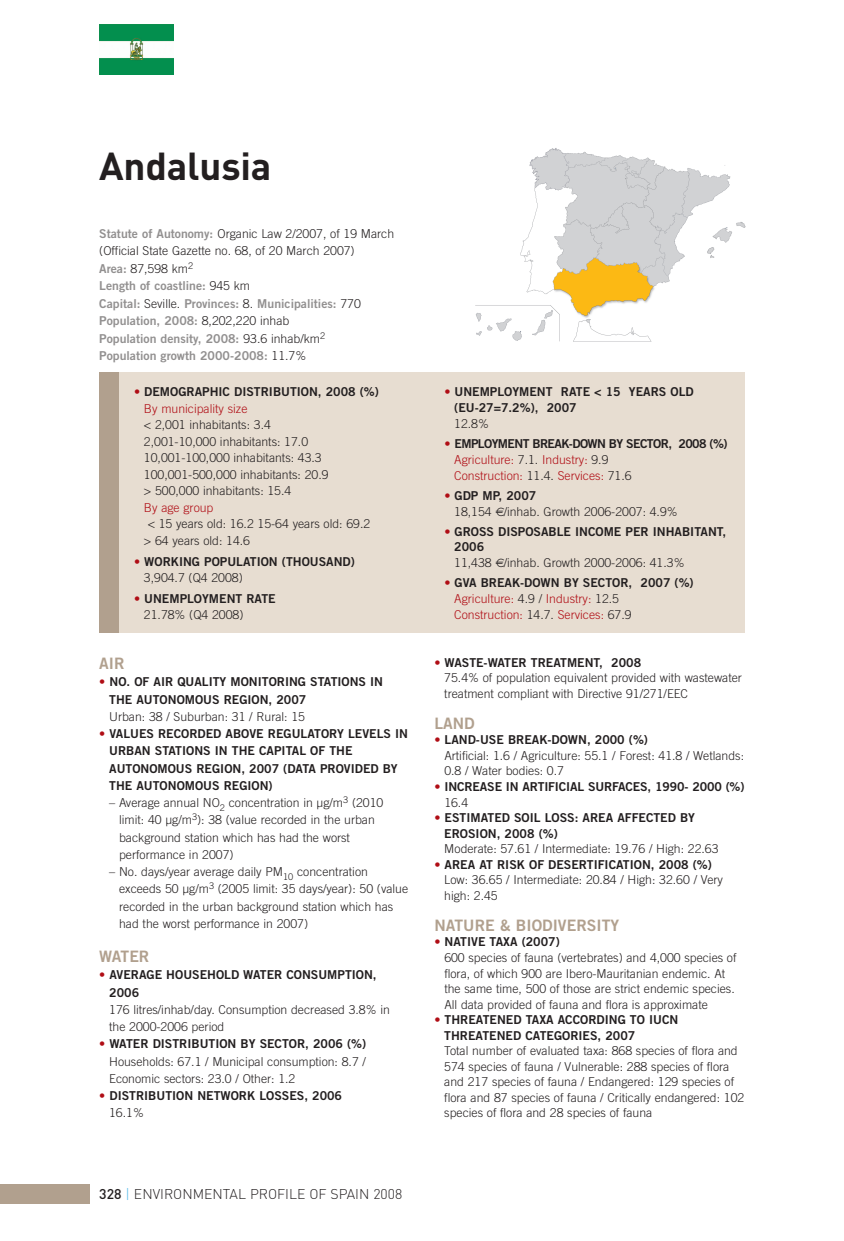
<style>
.page{position:relative;width:844px;height:1241px;background:#fff}
.page>*{position:absolute;margin:0;border:0;box-sizing:border-box;transform-origin:0 0}
.t1{font:700 38.5px "DIN";letter-spacing:-.005em;color:#231f20}
.t2{font:15.75px "Trade Gothic Bold Two";color:#b1a08e}
.t3{font:300 14px "DIN";color:#231f20}
.t4{font:300 12.25px/15.6px "Trade Gothic";color:#231f20}
.t5{font:12.25px/17.2px "Trade Gothic Bold Two";color:#231f20}
.t6{font:12.25px/17.5px "Trade Gothic Bold Two";color:#929090}
.t7{font:300 12.25px/15.9px "Trade Gothic";color:#b00d15}
.t8{font:12.25px "Trade Gothic Bold Two";letter-spacing:-.05em;color:#231f20}
.s1{font-family:"Trade Gothic Bold Two";font-weight:400;color:#929090}
.s2{font-family:"Trade Gothic";font-weight:300;color:#231f20}
.s3{color:#b00d15}
.s4{font-weight:500}
.s5{color:#50b8e8}
.s6{color:#231f20}
</style>
<div class="page">
<div style="left:99px;top:372px;width:645px;height:260px;background:#e7ddd1"></div>
<img style="left:99px;top:25px;width:74px;height:49px">
<div style="left:0;top:1183px;width:89px;height:20px;background:#b1a08e"></div>
<div style="left:99px;top:372px;width:20px;height:260px;background:#b1a08e"></div>
<img style="left:475px;top:148px;width:270px;height:194px">
<h1 class="t1" style="left:99px;top:144px;width:174px">Andalusia</h1>
<p class="t4" style="left:99px;top:225px;width:296px;line-height:17.5px"><span class="s1">Statute of Autonomy:</span> Organic Law 2/2007, of 19 March (Official State Gazette no. 68, of 20 March 2007)<br><span class="s1">Area:</span> 87,598 km<sup>2</sup></p>
<p class="t6" style="left:99px;top:278px;width:263px">Length of coastline: <span class="s2">945 km<br></span>Capital: <span class="s2">Seville.</span> Provinces: <span class="s2">8.</span> Municipalities: <span class="s2">770<br></span>Population, 2008: <span class="s2">8,202,220 inhab<br></span>Population density, 2008: <span class="s2">93.6 inhab/km</span><sup>2<br></sup>Population growth 2000-2008: <span class="s2">11.7%</span></p>
<p class="t5" style="left:134px;top:384px;width:246px"><span class="s3">•</span> DEMOGRAPHIC DISTRIBUTION, 2008 (%)</p>
<p class="t7" style="left:144px;top:401px;width:105px">By municipality size</p>
<p class="t4" style="left:144px;top:417px;width:186px;line-height:16.4px">&lt; 2,001 inhabitants: 3.4<br>2,001-10,000 inhabitants: 17.0<br>10,001-100,000 inhabitants: 43.3<br>100,001-500,000 inhabitants: 20.9 &gt; 500,000 inhabitants: 15.4</p>
<p class="t7" style="left:144px;top:500px;width:71px">By age group</p>
<p class="t4" style="left:144px;top:517px;width:228px;line-height:16.4px;text-indent:4px">&lt; 15 years old: 16.2 15-64 years old: 69.2 &gt; 64 years old: 14.6</p>
<p class="t5" style="left:134px;top:553px;width:222px"><span class="s3">•</span> WORKING POPULATION (THOUSAND)</p>
<p class="t4" style="left:144px;top:571px;width:100px">3,904.7 (Q4 2008)</p>
<p class="t5" style="left:134px;top:591px;width:143px"><span class="s3">•</span> UNEMPLOYMENT RATE</p>
<p class="t4" style="left:144px;top:608px;width:101px">21.78% (Q4 2008)</p>
<p class="t2" style="left:99px;top:657px;width:27px">AIR</p>
<p class="t5" style="left:109px;top:674px;width:275px;text-indent:-10px"><span class="s3">•</span> NO. OF AIR QUALITY MONITORING STATIONS IN<br>THE AUTONOMOUS REGION, 2007</p>
<p class="t4" style="left:109px;top:709px;width:197px">Urban: 38 / Suburban: 31 / Rural: 15</p>
<p class="t5" style="left:109px;top:726px;width:300px;text-indent:-10px"><span class="s3">•</span> VALUES RECORDED ABOVE REGULATORY LEVELS IN URBAN STATIONS IN THE CAPITAL OF THE AUTONOMOUS REGION, 2007 (DATA PROVIDED BY THE AUTONOMOUS REGION)</p>
<p class="t4" style="left:119px;top:795px;width:266px;line-height:17.2px;text-indent:-10px">– Average annual NO<sub>2</sub> concentration in µg/m<sup>3</sup> (2010 limit: 40 µg/m<sup>3</sup>): 38 (value recorded in the urban background station which has had the worst performance in 2007)</p>
<p class="t4" style="left:119px;top:864px;width:290px;line-height:17.2px;text-indent:-10px">– No. days/year average daily PM<sub>10</sub> concentration exceeds 50 µg/m<sup>3</sup> (2005 limit: 35 days/year): 50 (value recorded in the urban background station which has had the worst performance in 2007)</p>
<p class="t2" style="left:99px;top:950px;width:52px">WATER</p>
<p class="t5" style="left:109px;top:967px;width:269px;text-indent:-10px"><span class="s3">•</span> AVERAGE HOUSEHOLD WATER CONSUMPTION,<br>2006</p>
<p class="t4" style="left:109px;top:1001px;width:282px;line-height:17.2px">176 litres/inhab/day. Consumption decreased 3.8% in the 2000-2006 period</p>
<p class="t5" style="left:99px;top:1036px;width:268px"><span class="s3">•</span> WATER DISTRIBUTION BY SECTOR, 2006 (%)</p>
<p class="t4" style="left:109px;top:1053px;width:258px;line-height:17.2px">Households: 67.1 / Municipal consumption: 8.7 /<br>Economic sectors: 23.0 / Other: 1.2</p>
<p class="t5" style="left:99px;top:1088px;width:244px"><span class="s3">•</span> DISTRIBUTION NETWORK LOSSES, 2006</p>
<p class="t4" style="left:109px;top:1106px;width:36px">16.1%</p>
<p class="t3" style="left:99px;top:1185px;width:304px"><span class="s4">328</span> <span class="s5">|</span> ENVIRONMENTAL PROFILE OF SPAIN 2008</p>
<p class="t5" style="left:454px;top:385px;width:241px;line-height:15.9px;text-indent:-10px"><span class="s3">•</span> UNEMPLOYMENT RATE &lt; 15 YEARS OLD (EU-27=7.2%), 2007</p>
<p class="t4" style="left:454px;top:417px;width:36px">12.8%</p>
<p class="t8" style="left:444px;top:439px;width:284px"><span class="s3">•</span> EMPLOYMENT BREAK-DOWN BY SECTOR, 2008 (%)</p>
<p class="t7" style="left:454px;top:453px;width:179px">Agriculture: <span class="s6">7.1.</span> Industry: <span class="s6">9.9<br></span>Construction: <span class="s6">11.4.</span> Services: <span class="s6">71.6</span></p>
<p class="t5" style="left:444px;top:488px;width:94px"><span class="s3">•</span> GDP MP, 2007</p>
<p class="t4" style="left:454px;top:505px;width:225px">18,154 /inhab. Growth 2006-2007: 4.9%</p>
<p class="t5" style="left:454px;top:525px;width:273px;line-height:15px;text-indent:-10px"><span class="s3">•</span> GROSS DISPOSABLE INCOME PER INHABITANT,<br>2006</p>
<p class="t4" style="left:454px;top:556px;width:232px">11,438 /inhab. Growth 2000-2006: 41.3%</p>
<p class="t5" style="left:444px;top:575px;width:251px"><span class="s3">•</span> GVA BREAK-DOWN BY SECTOR, 2007 (%)</p>
<p class="t7" style="left:454px;top:592px;width:179px">Agriculture: <span class="s6">4.9 /</span> Industry: <span class="s6">12.5<br></span>Construction: <span class="s6">14.7.</span> Services: <span class="s6">67.9</span></p>
<p class="t5" style="left:434px;top:654px;width:208px"><span class="s3">•</span> WASTE-WATER TREATMENT, 2008</p>
<p class="t4" style="left:444px;top:671px;width:299px">75.4% of population equivalent provided with wastewater treatment compliant with Directive 91/271/EEC</p>
<p class="t2" style="left:434px;top:717px;width:42px">LAND</p>
<p class="t5" style="left:434px;top:732px;width:215px"><span class="s3">•</span> LAND-USE BREAK-DOWN, 2000 (%)</p>
<p class="t4" style="left:444px;top:748px;width:301px">Artificial: 1.6 / Agriculture: 55.1 / Forest: 41.8 / Wetlands:<br>0.8 / Water bodies: 0.7</p>
<p class="t5" style="left:434px;top:779px;width:311px"><span class="s3">•</span> INCREASE IN ARTIFICIAL SURFACES, 1990- 2000 (%)</p>
<p class="t4" style="left:444px;top:795px;width:25px">16.4</p>
<p class="t5" style="left:444px;top:810px;width:252px;line-height:15.6px;text-indent:-10px"><span class="s3">•</span> ESTIMATED SOIL LOSS: AREA AFFECTED BY<br>EROSION, 2008 (%)</p>
<p class="t4" style="left:444px;top:841px;width:275px">Moderate: 57.61 / Intermediate: 19.76 / High: 22.63</p>
<p class="t5" style="left:434px;top:856px;width:279px"><span class="s3">•</span> AREA AT RISK OF DESERTIFICATION, 2008 (%)</p>
<p class="t4" style="left:444px;top:873px;width:280px">Low: 36.65 / Intermediate: 20.84 / High: 32.60 / Very high: 2.45</p>
<p class="t2" style="left:434px;top:919px;width:186px">NATURE &amp; BIODIVERSITY</p>
<p class="t5" style="left:434px;top:934px;width:127px"><span class="s3">•</span> NATIVE TAXA (2007)</p>
<p class="t4" style="left:444px;top:950px;width:293px">600 species of fauna (vertebrates) and 4,000 species of flora, of which 900 are Ibero-Mauritanian endemic. At the same time, 500 of those are strict endemic species.<br>All data provided of fauna and flora is approximate</p>
<p class="t5" style="left:444px;top:1012px;width:235px;line-height:15.6px;text-indent:-10px"><span class="s3">•</span> THREATENED TAXA ACCORDING TO IUCN<br>THREATENED CATEGORIES, 2007</p>
<p class="t4" style="left:444px;top:1043px;width:301px">Total number of evaluated taxa: 868 species of flora and 574 species of fauna / Vulnerable: 288 species of flora and 217 species of fauna / Endangered: 129 species of flora and 87 species of fauna / Critically endangered: 102 species of flora and 28 species of fauna</p>
</div>
